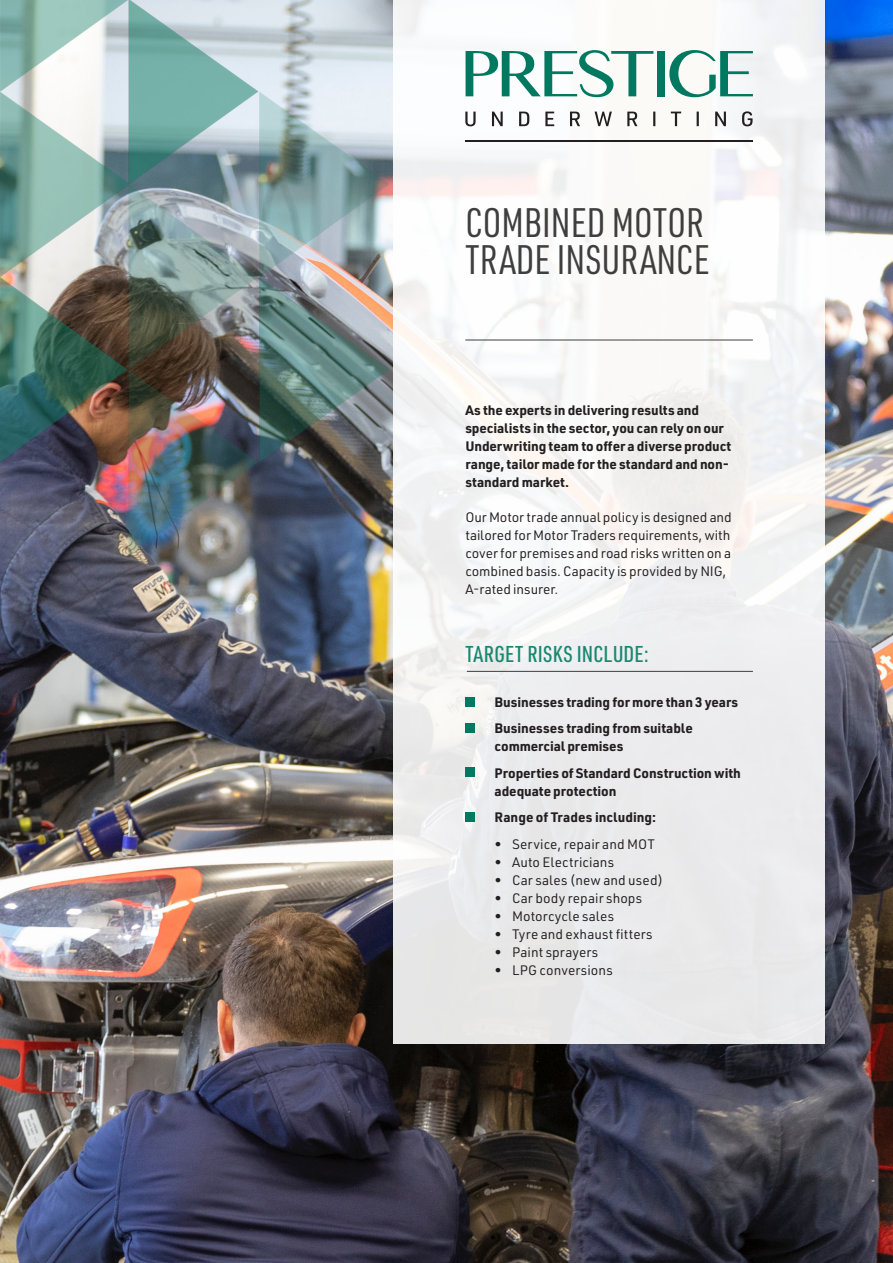
<style>
.page{position:relative;width:893px;height:1263px;background:#fff}
.page>*{position:absolute;margin:0;border:0;box-sizing:border-box;transform-origin:0 0}
.t1{font:40.35px/37.5px "URWDIN Cond";color:#3e3e3f}
.t2{font:500 22.5px "URWDIN Cond";letter-spacing:.01em;color:#1a8770}
.t3{font:700 13.5px/18px "URWDIN";letter-spacing:-.005em;color:#231f20}
.t4{font:13.5px/18px "URWDIN";letter-spacing:.005em;color:#231f20}
</style>
<div class="page">
<img style="left:0;top:0;width:893px;height:1263px">
<div style="left:393px;top:0;width:432px;height:1044px;background:linear-gradient(to right,#f4f3f3,#f0f0f1)"></div>
<hr style="left:465px;top:340px;width:288px;height:1px;background:#3e3e3f">
<img style="left:0;top:0;width:393px;height:571px">
<hr style="left:465px;top:140px;width:288px;height:1px;background:#231f20">
<svg style="left:466px;top:50px;width:187px;height:47px"></svg>
<div style="left:658px;top:51px;width:7px;height:45px;background:#007960"></div>
<svg style="left:669px;top:44px;width:84px;height:57px"></svg>
<svg style="left:465px;top:111px;width:288px;height:15px"></svg>
<hr style="left:467px;top:671px;width:286px;height:1px;background:#3e3e3f">
<div style="left:465px;top:812px;width:10px;height:10px;background:#007960"></div>
<div style="left:465px;top:767px;width:10px;height:10px;background:#007960"></div>
<div style="left:465px;top:723px;width:10px;height:10px;background:#007960"></div>
<div style="left:465px;top:697px;width:10px;height:10px;background:#007960"></div>
<p class="t1" style="left:465px;top:202px;width:246px">COMBINED MOTOR<br>TRADE INSURANCE</p>
<p class="t3" style="left:465px;top:400px;width:267px">As the experts in delivering results and specialists in the sector, you can rely on our Underwriting team to offer a diverse product range, tailor made for the standard and non&shy;standard market.</p>
<p class="t4" style="left:465px;top:507px;width:268px">Our Motor trade annual policy is designed and tailored for Motor Traders requirements, with cover for premises and road risks written on a combined basis. Capacity is provided by NIG, A-rated insurer.</p>
<p class="t2" style="left:465px;top:639px;width:185px">TARGET RISKS INCLUDE:</p>
<p class="t3" style="left:495px;top:692px;width:245px">Businesses trading for more than 3 years</p>
<p class="t3" style="left:495px;top:719px;width:200px">Businesses trading from suitable commercial premises</p>
<p class="t3" style="left:495px;top:763px;width:248px">Properties of Standard Construction with adequate protection</p>
<p class="t3" style="left:495px;top:808px;width:163px">Range of Trades including:</p>
<p class="t4" style="left:495px;top:834px;width:162px">• Service, repair and MOT</p>
<p class="t4" style="left:495px;top:852px;width:121px">• Auto Electricians</p>
<p class="t4" style="left:495px;top:870px;width:170px">• Car sales (new and used)</p>
<p class="t4" style="left:495px;top:888px;width:149px">• Car body repair shops</p>
<p class="t4" style="left:495px;top:906px;width:121px">• Motorcycle sales</p>
<p class="t4" style="left:495px;top:924px;width:160px">• Tyre and exhaust fitters</p>
<p class="t4" style="left:495px;top:942px;width:105px">• Paint sprayers</p>
<p class="t4" style="left:495px;top:960px;width:120px">• LPG conversions</p>
</div>
